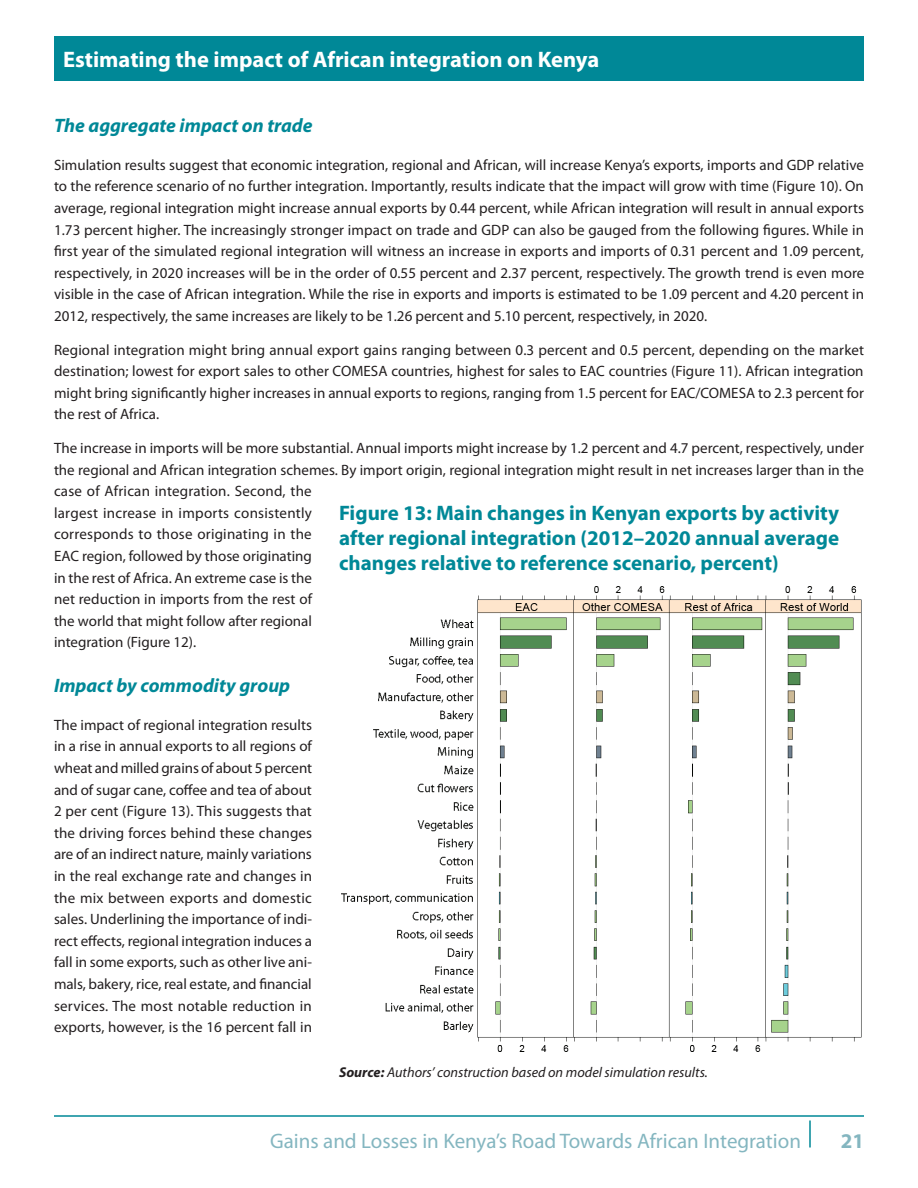
<style>
.page{position:relative;width:918px;height:1188px;background:#fff}
.page>*{position:absolute;margin:0;border:0;box-sizing:border-box;transform-origin:0 0}
.t1{font:700 22.5px "Myriad Pro";color:#fff}
.t2{font:700 21px/25.2px "Myriad Pro";color:#008897;text-align:justify}
.t3{font:21px "Myriad Pro";color:#84b6c0}
.t4{font:700 21px "Myriad Pro";color:#84b6c0}
.t5{font:italic 700 19.5px "Myriad Pro";color:#008897}
.t6{font:15px/21.6px "Myriad Pro";color:#231f20;text-align:justify}
.t7{font:italic 14.25px "Myriad Pro";color:#231f20}
.s1{font-weight:700}
</style>
<div class="page">
<hr style="left:54px;top:1115px;width:810px;height:2px;background:#008897">
<hr style="left:809px;top:1120px;width:2px;height:28px;background:#008897">
<div style="left:54px;top:36px;width:810px;height:45px;background:#008897"></div>
<img style="left:341px;top:586px;width:521px;height:466px">
<h1 class="t1" style="left:63px;top:45px;width:538px">Estimating the impact of African integration on Kenya</h1>
<h3 class="t5" style="left:54px;top:112px;width:260px">The aggregate impact on trade</h3>
<p class="t6" style="left:54px;top:154px;width:812px">Simulation results suggest that economic integration, regional and African, will increase Kenya’s exports, imports and GDP relative to the reference scenario of no further integration. Importantly, results indicate that the impact will grow with time (Figure 10). On average, regional integration might increase annual exports by 0.44 percent, while African integration will result in annual exports 1.73 percent higher. The increasingly stronger impact on trade and GDP can also be gauged from the following figures. While in first year of the simulated regional integration will witness an increase in exports and imports of 0.31 percent and 1.09 percent, respectively, in 2020 increases will be in the order of 0.55 percent and 2.37 percent, respectively. The growth trend is even more visible in the case of African integration. While the rise in exports and imports is estimated to be 1.09 percent and 4.20 percent in 2012, respectively, the same increases are likely to be 1.26 percent and 5.10 percent, respectively, in 2020.</p>
<p class="t6" style="left:54px;top:338px;width:812px">Regional integration might bring annual export gains ranging between 0.3 percent and 0.5 percent, depending on the market destination; lowest for export sales to other COMESA countries, highest for sales to EAC countries (Figure 11). African integration might bring significantly higher increases in annual exports to regions, ranging from 1.5 percent for EAC/COMESA to 2.3 percent for the rest of Africa.</p>
<p class="t6" style="left:54px;top:437px;width:811px;text-align:left">The increase in imports will be more substantial. Annual imports might increase by 1.2 percent and 4.7 percent, respectively, under the regional and African integration schemes. By import origin, regional integration might result in net increases larger than in the case of African integration. Second, the<br>largest increase in imports consistently<br>corresponds to those originating in the<br>EAC region, followed by those originating<br>in the rest of Africa. An extreme case is the<br>net reduction in imports from the rest of<br>the world that might follow after regional<br>integration (Figure 12).</p>
<h3 class="t5" style="left:54px;top:672px;width:238px">Impact by commodity group</h3>
<p class="t6" style="left:54px;top:714px;width:260px">The impact of regional integration results in a rise in annual exports to all regions of wheat and milled grains of about 5 percent and of sugar cane, coffee and tea of about 2 per cent (Figure 13). This suggests that the driving forces behind these changes are of an indirect nature, mainly variations in the real exchange rate and changes in the mix between exports and domestic sales. Underlining the importance of indi&shy;rect effects, regional integration induces a fall in some exports, such as other live ani&shy;mals, bakery, rice, real estate, and financial services. The most notable reduction in exports, however, is the 16 percent fall in</p>
<h2 class="t2" style="left:339px;top:499px;width:502px">Figure 13: Main changes in Kenyan exports by activity after regional integration (2012–2020 annual average changes relative to reference scenario, percent)</h2>
<p class="t7" style="left:339px;top:1064px;width:370px"><span class="s1">Source:</span> Authors’ construction based on model simulation results.</p>
<h2 class="t3" style="left:270px;top:1128px;width:532px">Gains and Losses in Kenya’s Road Towards African Integration</h2>
<h2 class="t4" style="left:841px;top:1127px;width:25px">21</h2>
</div>
